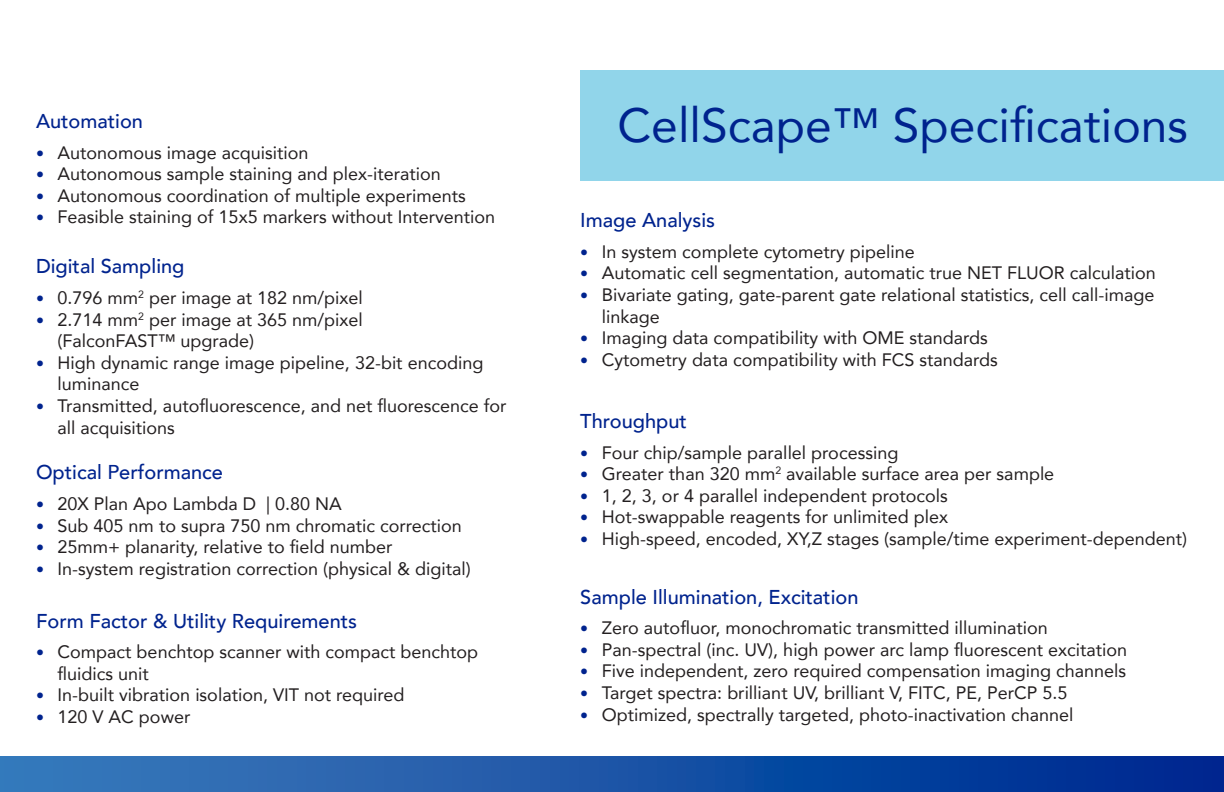
<style>
.page{position:relative;width:1224px;height:792px;background:#fff}
.page>*{position:absolute;margin:0;border:0;box-sizing:border-box;transform-origin:0 0}
.t1{font:48px "Avenir";color:#00238e}
.t2{font:500 20px "Avenir";color:#00238e}
.t3{font:18px/21.6px "Avenir";color:#231f20}
.s1{font-size:16px;color:#00238e}
</style>
<div class="page">
<div style="left:580px;top:70px;width:644px;height:110px;background:#91d5ea"></div>
<div style="left:0;top:756px;width:1224px;height:36px;background:linear-gradient(to right,#3c7ebd,#002890)"></div>
<p class="t2" style="left:36px;top:104px;width:109px">Automation</p>
<p class="t3" style="left:36px;top:141px;width:274px"><span class="s1">•</span> Autonomous image acquisition</p>
<p class="t3" style="left:36px;top:163px;width:406px"><span class="s1">•</span> Autonomous sample staining and plex-iteration</p>
<p class="t3" style="left:36px;top:184px;width:431px"><span class="s1">•</span> Autonomous coordination of multiple experiments</p>
<p class="t3" style="left:36px;top:206px;width:461px"><span class="s1">•</span> Feasible staining of 15x5 markers without Intervention</p>
<p class="t2" style="left:36px;top:249px;width:150px">Digital Sampling</p>
<p class="t3" style="left:36px;top:286px;width:328px"><span class="s1">•</span> 0.796 mm<sup>2</sup> per image at 182 nm/pixel</p>
<p class="t3" style="left:58px;top:308px;width:307px;text-indent:-22px"><span class="s1">•</span> 2.714 mm<sup>2</sup> per image at 365 nm/pixel (FalconFAST™ upgrade)</p>
<p class="t3" style="left:58px;top:351px;width:427px;text-indent:-22px"><span class="s1">•</span> High dynamic range image pipeline, 32-bit encoding luminance</p>
<p class="t3" style="left:58px;top:394px;width:451px;text-indent:-22px"><span class="s1">•</span> Transmitted, autofluorescence, and net fluorescence for all acquisitions</p>
<p class="t2" style="left:36px;top:455px;width:189px">Optical Performance</p>
<p class="t3" style="left:36px;top:492px;width:307px"><span class="s1">•</span> 20X Plan Apo Lambda D | 0.80 NA</p>
<p class="t3" style="left:36px;top:514px;width:427px"><span class="s1">•</span> Sub 405 nm to supra 750 nm chromatic correction</p>
<p class="t3" style="left:36px;top:536px;width:358px"><span class="s1">•</span> 25mm+ planarity, relative to field number</p>
<p class="t3" style="left:36px;top:557px;width:436px"><span class="s1">•</span> In-system registration correction (physical &amp; digital)</p>
<p class="t2" style="left:36px;top:603px;width:323px">Form Factor &amp; Utility Requirements</p>
<p class="t3" style="left:58px;top:641px;width:422px;text-indent:-22px"><span class="s1">•</span> Compact benchtop scanner with compact benchtop fluidics unit</p>
<p class="t3" style="left:36px;top:684px;width:370px"><span class="s1">•</span> In-built vibration isolation, VIT not required</p>
<p class="t3" style="left:36px;top:706px;width:156px"><span class="s1">•</span> 120 V AC power</p>
<p class="t1" style="left:618px;top:87px;width:572px">CellScape™ Specifications</p>
<p class="t2" style="left:580px;top:203px;width:136px">Image Analysis</p>
<p class="t3" style="left:580px;top:240px;width:336px"><span class="s1">•</span> In system complete cytometry pipeline</p>
<p class="t3" style="left:580px;top:262px;width:577px"><span class="s1">•</span> Automatic cell segmentation, automatic true NET FLUOR calculation</p>
<p class="t3" style="left:602px;top:283px;width:554px;text-indent:-22px"><span class="s1">•</span> Bivariate gating, gate-parent gate relational statistics, cell call-image linkage</p>
<p class="t3" style="left:580px;top:327px;width:409px"><span class="s1">•</span> Imaging data compatibility with OME standards</p>
<p class="t3" style="left:580px;top:348px;width:419px"><span class="s1">•</span> Cytometry data compatibility with FCS standards</p>
<p class="t2" style="left:580px;top:404px;width:108px">Throughput</p>
<p class="t3" style="left:580px;top:441px;width:320px"><span class="s1">•</span> Four chip/sample parallel processing</p>
<p class="t3" style="left:580px;top:463px;width:476px"><span class="s1">•</span> Greater than 320 mm<sup>2</sup> available surface area per sample</p>
<p class="t3" style="left:580px;top:484px;width:369px"><span class="s1">•</span> 1, 2, 3, or 4 parallel independent protocols</p>
<p class="t3" style="left:580px;top:506px;width:369px"><span class="s1">•</span> Hot-swappable reagents for unlimited plex</p>
<p class="t3" style="left:580px;top:527px;width:608px"><span class="s1">•</span> High-speed, encoded, XY,Z stages (sample/time experiment-dependent)</p>
<p class="t2" style="left:580px;top:579px;width:280px">Sample Illumination, Excitation</p>
<p class="t3" style="left:580px;top:617px;width:469px"><span class="s1">•</span> Zero autofluor, monochromatic transmitted illumination</p>
<p class="t3" style="left:580px;top:638px;width:548px"><span class="s1">•</span> Pan-spectral (inc. UV), high power arc lamp fluorescent excitation</p>
<p class="t3" style="left:580px;top:660px;width:547px"><span class="s1">•</span> Five independent, zero required compensation imaging channels</p>
<p class="t3" style="left:580px;top:681px;width:489px"><span class="s1">•</span> Target spectra: brilliant UV, brilliant V, FITC, PE, PerCP 5.5</p>
<p class="t3" style="left:580px;top:703px;width:495px"><span class="s1">•</span> Optimized, spectrally targeted, photo-inactivation channel</p>
</div>
